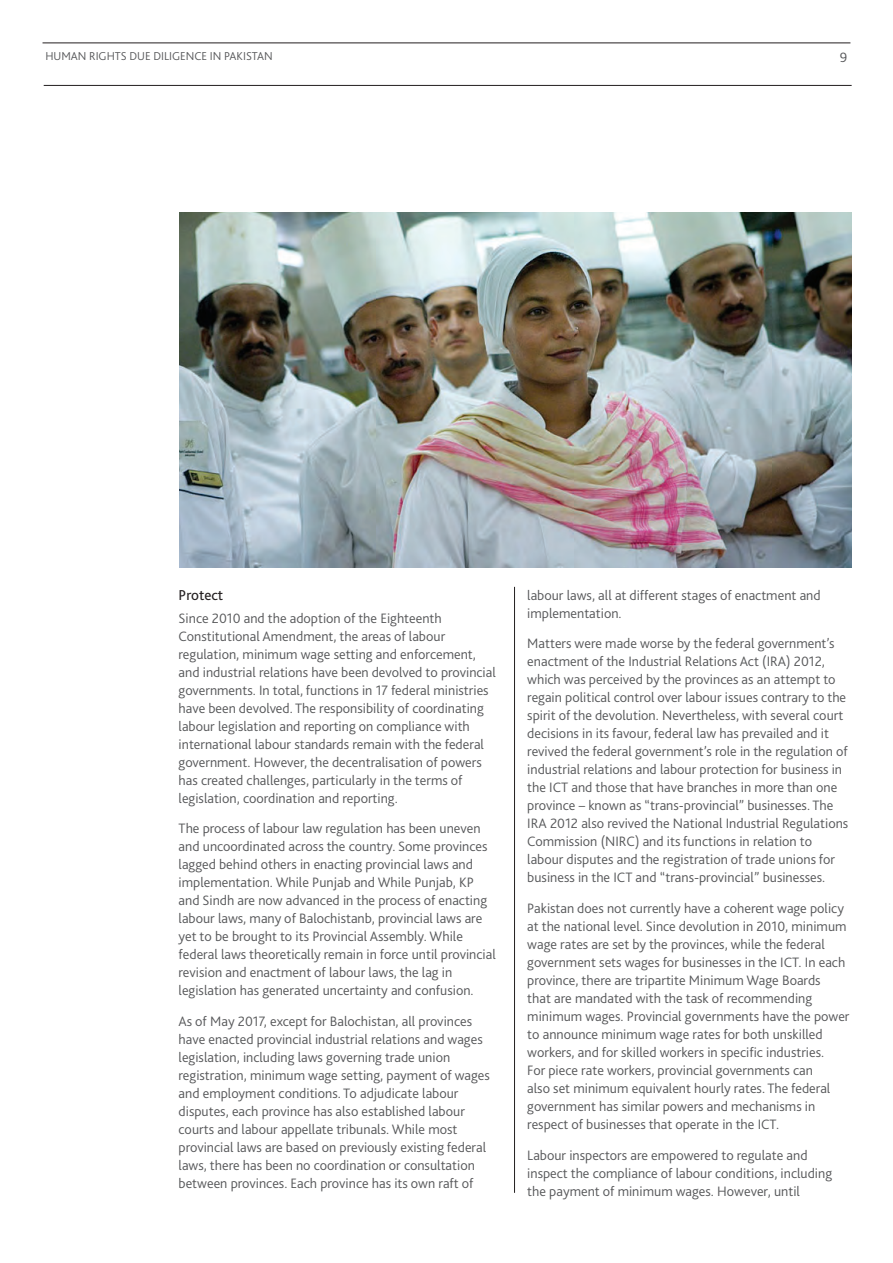
<style>
.page{position:relative;width:893px;height:1263px;background:#fff}
.page>*{position:absolute;margin:0;border:0;box-sizing:border-box;transform-origin:0 0}
.Body{font:15px "Bliss 2";color:#231f20}
.Body-2{font:300 14.25px/18px "Bliss 2";color:#57585a}
.t1{font:300 12px "Bliss 2";color:#57585a}
</style>
<div class="page">
<hr style="left:43px;top:43px;width:807px;height:1px;background:#231f20">
<hr style="left:44px;top:85px;width:808px;height:1px;background:#231f20">
<hr style="left:514px;top:587px;width:1px;height:606px;background:#231f20">
<img style="left:180px;top:213px;width:672px;height:354px">
<p class="t1" style="left:45px;top:48px;width:229px">HUMAN RIGHTS DUE DILIGENCE IN PAKISTAN</p>
<p class="Body-2" style="left:840px;top:48px;width:9px">9</p>
<p class="Body" style="left:179px;top:586px;width:46px">Protect</p>
<p class="Body-2" style="left:179px;top:608px;width:319px">Since 2010 and the adoption of the Eighteenth Constitutional Amendment, the areas of labour regulation, minimum wage setting and enforcement, and industrial relations have been devolved to provincial governments. In total, functions in 17 federal ministries have been devolved. The responsibility of coordinating labour legislation and reporting on compliance with international labour standards remain with the federal government. However, the decentralisation of powers has created challenges, particularly in the terms of legislation, coordination and reporting.</p>
<p class="Body-2" style="left:179px;top:819px;width:319px">The process of labour law regulation has been uneven and uncoordinated across the country. Some provinces lagged behind others in enacting provincial laws and implementation. While Punjab and While Punjab, KP and Sindh are now advanced in the process of enacting labour laws, many of Balochistanb, provincial laws are yet to be brought to its Provincial Assembly. While federal laws theoretically remain in force until provincial revision and enactment of labour laws, the lag in legislation has generated uncertainty and confusion.</p>
<p class="Body-2" style="left:179px;top:1012px;width:313px">As of May 2017, except for Balochistan, all provinces have enacted provincial industrial relations and wages legislation, including laws governing trade union registration, minimum wage setting, payment of wages and employment conditions. To adjudicate labour disputes, each province has also established labour courts and labour appellate tribunals. While most provincial laws are based on previously existing federal laws, there has been no coordination or consultation between provinces. Each province has its own raft of</p>
<p class="Body-2" style="left:527px;top:585px;width:295px">labour laws, all at different stages of enactment and implementation.</p>
<p class="Body-2" style="left:527px;top:634px;width:323px">Matters were made worse by the federal government’s enactment of the Industrial Relations Act (IRA) 2012, which was perceived by the provinces as an attempt to regain political control over labour issues contrary to the spirit of the devolution. Nevertheless, with several court decisions in its favour, federal law has prevailed and it revived the federal government’s role in the regulation of industrial relations and labour protection for business in the ICT and those that have branches in more than one province – known as “trans-provincial” businesses. The IRA 2012 also revived the National Industrial Regulations Commission (NIRC) and its functions in relation to labour disputes and the registration of trade unions for business in the ICT and “trans-provincial” businesses.</p>
<p class="Body-2" style="left:527px;top:899px;width:324px">Pakistan does not currently have a coherent wage policy at the national level. Since devolution in 2010, minimum wage rates are set by the provinces, while the federal government sets wages for businesses in the ICT. In each province, there are tripartite Minimum Wage Boards<br>that are mandated with the task of recommending minimum wages. Provincial governments have the power to announce minimum wage rates for both unskilled workers, and for skilled workers in specific industries.<br>For piece rate workers, provincial governments can<br>also set minimum equivalent hourly rates. The federal government has similar powers and mechanisms in respect of businesses that operate in the ICT.</p>
<p class="Body-2" style="left:527px;top:1146px;width:306px">Labour inspectors are empowered to regulate and inspect the compliance of labour conditions, including the payment of minimum wages. However, until</p>
</div>
